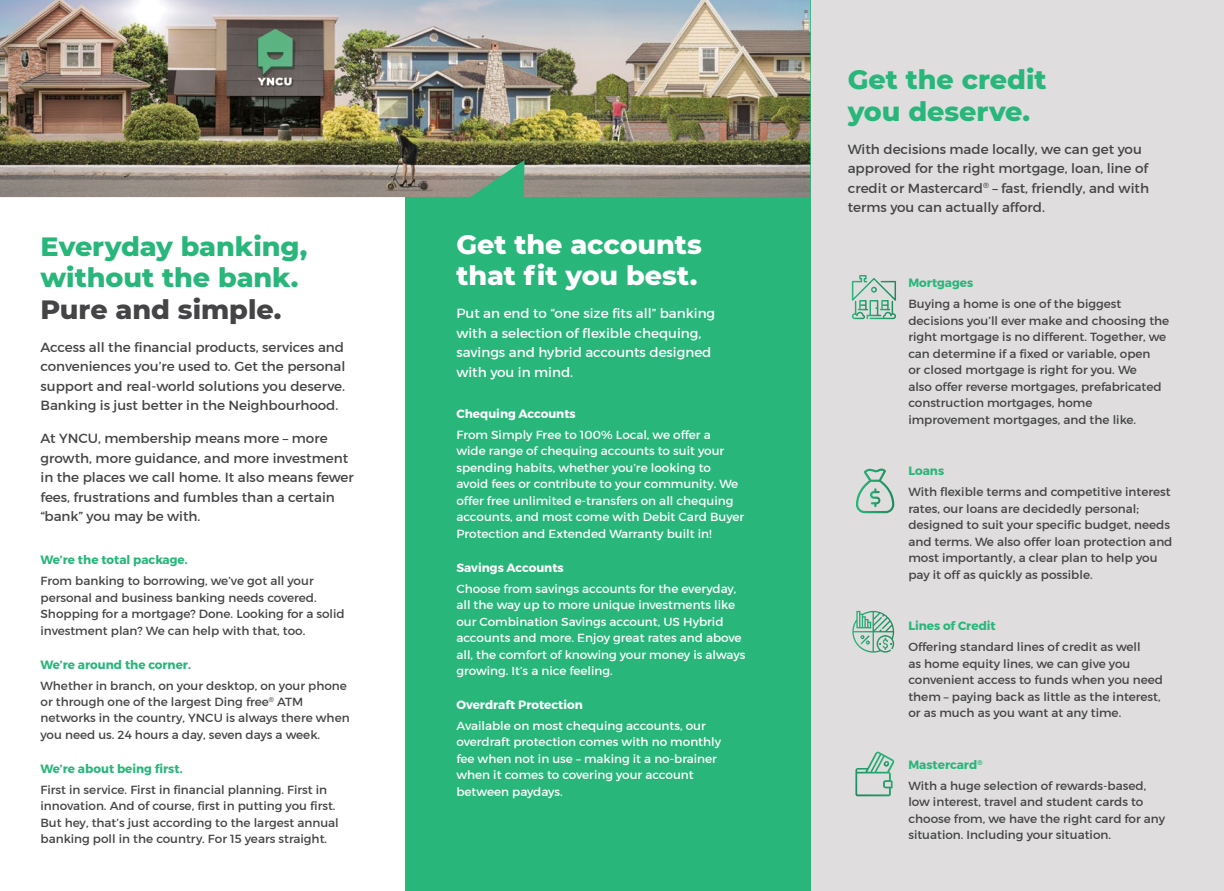
<style>
.page{position:relative;width:1224px;height:891px;background:#fff}
.page>*{position:absolute;margin:0;border:0;box-sizing:border-box;transform-origin:0 0}
.t1{font:800 27px/31.5px "Montserrat";color:#28b67a}
.t2{font:800 27px/31.5px "Montserrat";color:#fff}
.t3{font:800 27px "Montserrat";color:#444446}
.t4{font:13.5px/19.5px "Montserrat";color:#444446}
.t5{font:13.5px/19.5px "Montserrat";color:#fff}
.t6{font:12px/16.5px "Montserrat";color:#444446}
.t7{font:12px/16.5px "Montserrat";color:#fff}
.t8{font:700 12px "Montserrat";color:#28b67a}
.t9{font:700 12px "Montserrat";color:#fff}
.s1{font-weight:700;color:#28b67a}
</style>
<div class="page">
<div style="left:803px;top:0;width:421px;height:891px;background:#dfdddd"></div>
<div style="left:405px;top:0;width:405px;height:891px;background:#28b67a"></div>
<svg style="left:856px;top:469px;width:38px;height:44px"></svg>
<svg style="left:855px;top:751px;width:39px;height:45px"></svg>
<svg style="left:852px;top:275px;width:44px;height:44px"></svg>
<svg style="left:852px;top:611px;width:42px;height:42px"></svg>
<img style="left:0;top:0;width:810px;height:197px">
<h1 class="t1" style="left:40px;top:229px;width:268px">Everyday banking, without the bank.</h1>
<h1 class="t3" style="left:40px;top:289px;width:242px">Pure and simple.</h1>
<p class="t4" style="left:40px;top:337px;width:306px;text-align:justify">Access all the financial products, services and conveniences you’re used to. Get the personal support and real-world solutions you deserve.<br>Banking is just better in the Neighbourhood.</p>
<p class="t4" style="left:40px;top:429px;width:315px">At YNCU, membership means more – more growth, more guidance, and more investment in the places we call home. It also means fewer fees, frustrations and fumbles than a certain “bank” you may be with.</p>
<p class="t8" style="left:40px;top:553px;width:149px">We’re the total package.</p>
<p class="t6" style="left:40px;top:573px;width:306px">From banking to borrowing, we’ve got all your personal and business banking needs covered.<br>Shopping for a mortgage? Done. Looking for a solid investment plan? We can help with that, too.</p>
<p class="t8" style="left:40px;top:657px;width:152px">We’re around the corner.</p>
<p class="t6" style="left:40px;top:677px;width:311px">Whether in branch, on your desktop, on your phone or through one of the largest Ding free<sup>®</sup> ATM networks in the country, YNCU is always there when you need us. 24 hours a day, seven days a week.</p>
<p class="t8" style="left:41px;top:761px;width:144px">We’re about being first.</p>
<p class="t6" style="left:41px;top:781px;width:300px">First in service. First in financial planning. First in innovation. And of course, first in putting you first.<br>But hey, that’s just according to the largest annual banking poll in the country. For 15 years straight.</p>
<h1 class="t2" style="left:456px;top:227px;width:247px">Get the accounts that fit you best.</h1>
<p class="t5" style="left:456px;top:304px;width:260px">Put an end to “one size fits all” banking with a selection of flexible chequing, savings and hybrid accounts designed with you in mind.</p>
<p class="t9" style="left:456px;top:406px;width:121px">Chequing Accounts</p>
<p class="t7" style="left:456px;top:426px;width:289px">From Simply Free to 100% Local, we offer a<br>wide range of chequing accounts to suit your spending habits, whether you’re looking to avoid fees or contribute to your community. We offer free unlimited e-transfers on all chequing accounts, and most come with Debit Card Buyer Protection and Extended Warranty built in!</p>
<p class="t9" style="left:456px;top:560px;width:109px">Savings Accounts</p>
<p class="t7" style="left:456px;top:580px;width:290px">Choose from savings accounts for the everyday, all the way up to more unique investments like our Combination Savings account, US Hybrid accounts and more. Enjoy great rates and above all, the comfort of knowing your money is always growing. It’s a nice feeling.</p>
<p class="t9" style="left:456px;top:697px;width:128px">Overdraft Protection</p>
<p class="t7" style="left:456px;top:717px;width:266px">Available on most chequing accounts, our overdraft protection comes with no monthly fee when not in use – making it a no-brainer when it comes to covering your account between paydays.</p>
<h1 class="t1" style="left:848px;top:62px;width:200px">Get the credit you deserve.</h1>
<p class="t4" style="left:847px;top:139px;width:303px">With decisions made locally, we can get you approved for the right mortgage, loan, line of credit or Mastercard<sup>®</sup> – fast, friendly, and with terms you can actually afford.</p>
<p class="t8" style="left:908px;top:276px;width:66px">Mortgages</p>
<p class="t6" style="left:908px;top:296px;width:262px">Buying a home is one of the biggest decisions you’ll ever make and choosing the right mortgage is no different. Together, we can determine if a fixed or variable, open<br>or closed mortgage is right for you. We<br>also offer reverse mortgages, prefabricated construction mortgages, home improvement mortgages, and the like.</p>
<p class="t8" style="left:908px;top:464px;width:37px">Loans</p>
<p class="t6" style="left:908px;top:484px;width:266px">With flexible terms and competitive interest rates, our loans are decidedly personal; designed to suit your specific budget, needs and terms. We also offer loan protection and most importantly, a clear plan to help you pay it off as quickly as possible.</p>
<p class="t8" style="left:908px;top:619px;width:89px">Lines of Credit</p>
<p class="t6" style="left:908px;top:639px;width:256px">Offering standard lines of credit as well<br>as home equity lines, we can give you convenient access to funds when you need them – paying back as little as the interest, or as much as you want at any time.</p>
<p class="t6" style="left:908px;top:754px;width:239px;line-height:20.9px"><span class="s1">Mastercard</span><sup>®<br></sup>With a huge selection of rewards-based,</p>
<p class="t6" style="left:908px;top:794px;width:258px">low interest, travel and student cards to choose from, we have the right card for any situation. Including your situation.</p>
</div>
